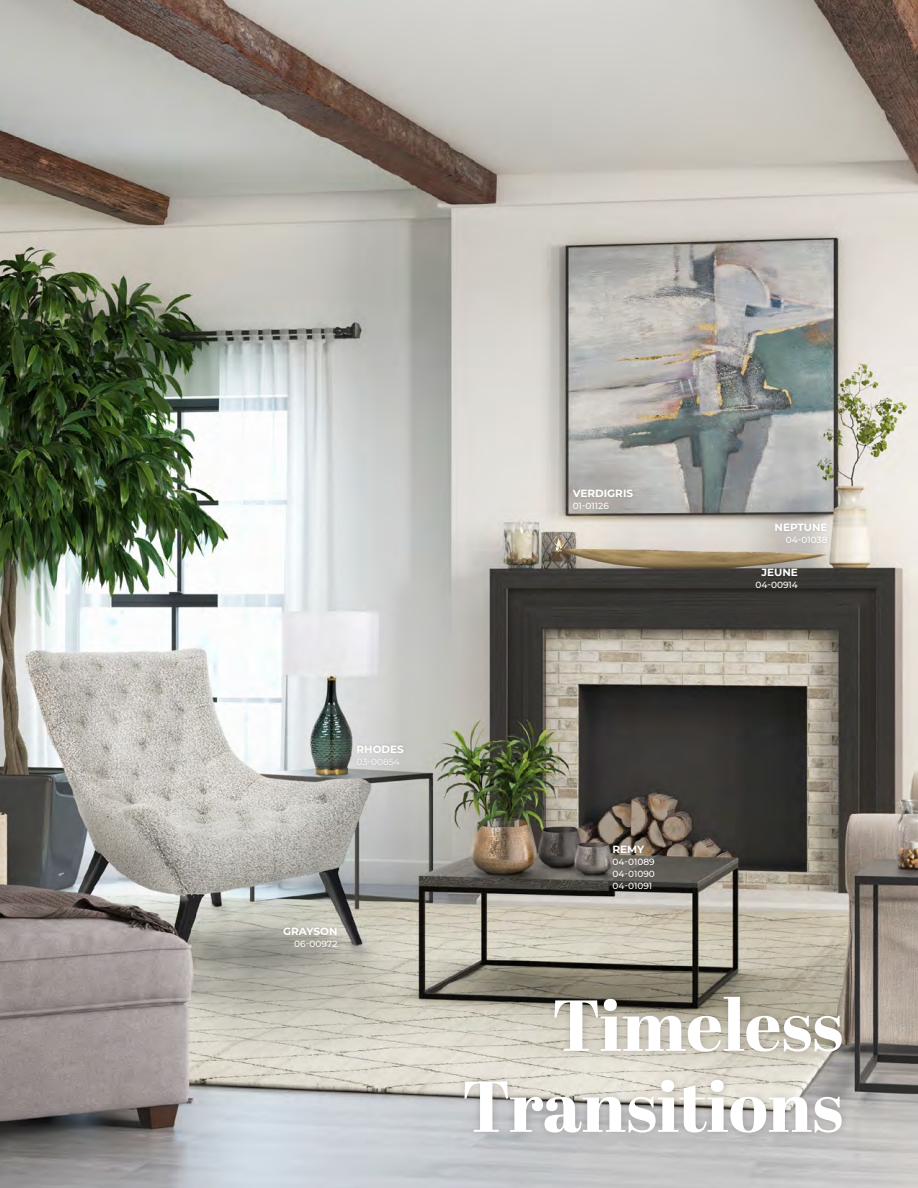
<style>
.page{position:relative;width:918px;height:1188px;background:#fff}
.page>*{position:absolute;margin:0;border:0;box-sizing:border-box;transform-origin:0 0}
.t1{font:800 72px/81px "Abril Display";color:#fff;text-align:right}
.OnImageCaption{font:700 10.5px "Montserrat";color:#fff}
.OnImageCaption-2{font:500 9px/12px "Montserrat";color:#fff;text-align:justify}
.OnImageCaption-3{font:9px "Montserrat";color:#fff}
</style>
<div class="page">
<img style="left:0;top:0;width:918px;height:1188px">
<div style="left:355px;top:742px;width:51px;height:25px;background:#000;opacity:.1"></div>
<div style="left:281px;top:925px;width:59px;height:24px;background:#000;opacity:.1"></div>
<div style="left:610px;top:843px;width:47px;height:48px;background:#000;opacity:.1"></div>
<div style="left:753px;top:566px;width:47px;height:24px;background:#000;opacity:.1"></div>
<div style="left:570px;top:487px;width:66px;height:24px;background:#ada8a3"></div>
<div style="left:773px;top:522px;width:56px;height:23px;background:#000;opacity:.1"></div>
<div style="left:457px;top:989px;width:393px;height:151px;background:#000;opacity:.2"></div>
<p class="OnImageCaption" style="left:573px;top:486px;width:62px">VERDIGRIS</p>
<p class="OnImageCaption-2" style="left:573px;top:499px;width:38px">01-01126</p>
<p class="OnImageCaption" style="left:775px;top:520px;width:55px">NEPTUNE</p>
<p class="OnImageCaption-2" style="left:786px;top:534px;width:43px">04-01038</p>
<p class="OnImageCaption" style="left:761px;top:565px;width:38px">JEUNE</p>
<p class="OnImageCaption-2" style="left:755px;top:578px;width:44px">04-00914</p>
<p class="OnImageCaption" style="left:357px;top:741px;width:49px">RHODES</p>
<p class="OnImageCaption-3" style="left:357px;top:755px;width:45px">03-00854</p>
<p class="OnImageCaption" style="left:283px;top:924px;width:56px">GRAYSON</p>
<p class="OnImageCaption-2" style="left:294px;top:938px;width:45px">06-00972</p>
<p class="OnImageCaption" style="left:612px;top:842px;width:33px">REMY</p>
<p class="OnImageCaption-2" style="left:612px;top:855px;width:44px">04-01089<br>04-01090<br>04-01091</p>
<p class="t1" style="left:462px;top:989px;width:382px">Timeless<br>Transitions</p>
</div>
